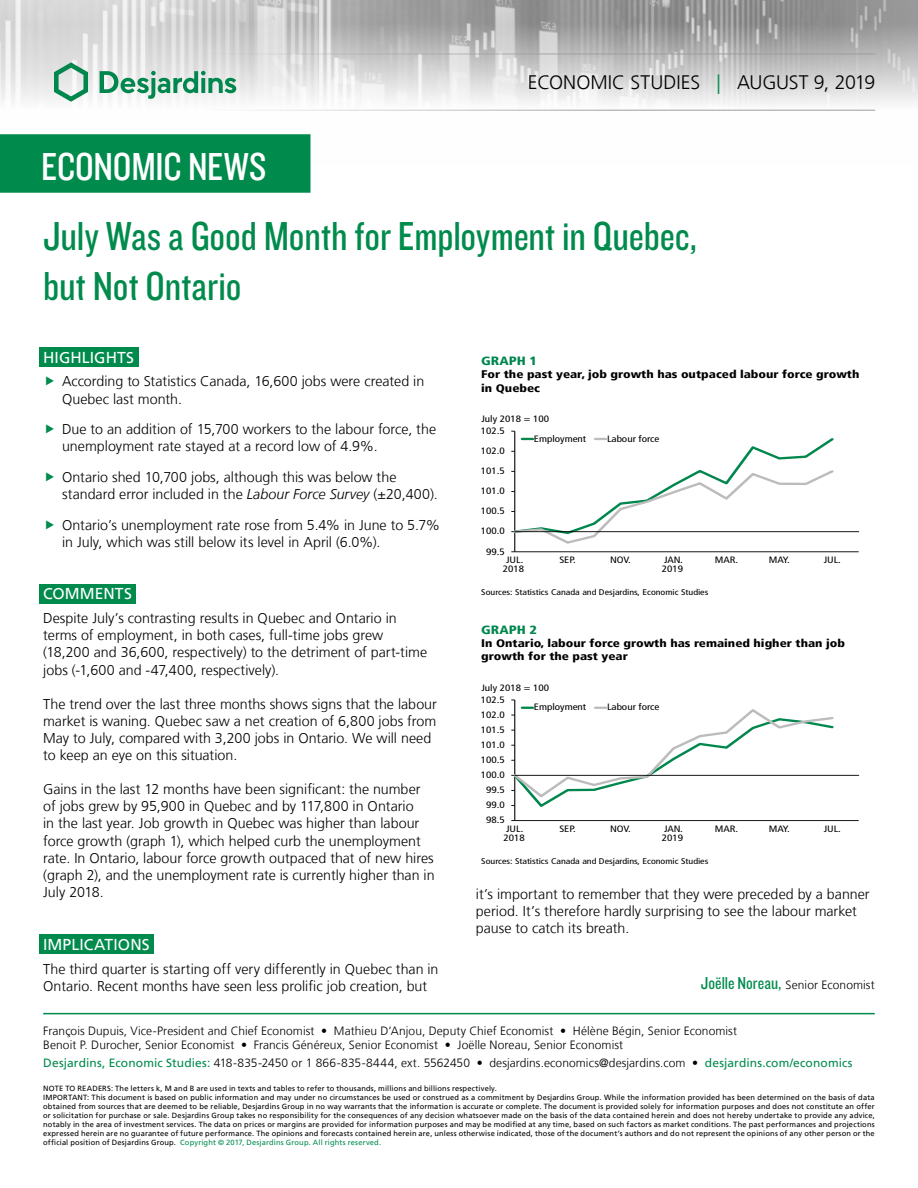
<style>
.page{position:relative;width:918px;height:1188px;background:#fff}
.page>*{position:absolute;margin:0;border:0;box-sizing:border-box;transform-origin:0 0}
.t1{font:42px/50.4px "Knockout 29 Junior Ltweight";letter-spacing:-.005em;color:#008b4d}
.t2{font:40.5px "Knockout 29 Junior Ltweight";letter-spacing:-.005em;color:#fff}
.t3{font:300 19.5px "Frutiger LT";color:#000}
.t4{font:15.75px "Frutiger LT";letter-spacing:.005em;color:#fff}
.t5{font:300 14.25px/17.1px "Frutiger LT";color:#000}
.t6{font:300 12px/14.4px "Frutiger LT";letter-spacing:.01em;color:#000}
.t7{font:900 condensed 12px "Frutiger LT";color:#00874e;scale:1.2 1}
.t8{font:900 condensed 11.1px/13.2px "Frutiger LT";color:#000;scale:1.2 1}
.t9{font:condensed 9.3px "Frutiger LT";color:#000;scale:1.2 1}
.t10{font:condensed 9.15px "Frutiger LT";color:#000;scale:1.2 1}
.t11{font:condensed 8.25px "Frutiger LT";color:#000;scale:1.2 1}
.t12{font:7.5px/9px "Frutiger LT";letter-spacing:.02em;color:#000}
.s1{color:#008b4d}
.s2{font-style:italic}
.s3{font-family:"Knockout 29 Junior Ltweight";font-weight:400;font-size:18px;color:#008b4d}
.s4{font-weight:400;color:#008b4d}
</style>
<div class="page">
<img style="left:0;top:0;width:918px;height:164px">
<hr style="left:43px;top:54px;width:832px;height:1px;background:#9d9d9c">
<hr style="left:43px;top:110px;width:832px;height:1px;background:#9d9d9c">
<svg style="left:54px;top:62px;width:34px;height:40px"></svg>
<svg style="left:100px;top:71px;width:136px;height:28px"></svg>
<div style="left:0;top:135px;width:310px;height:57px;background:#008b4d"></div>
<div style="left:0;top:134px;width:310px;height:59px;border:2px solid #008b4d"></div>
<hr style="left:43px;top:1013px;width:832px;height:1px;background:#008b4d">
<div style="left:39px;top:347px;width:99px;height:20px;background:#008b4d"></div>
<div style="left:39px;top:584px;width:97px;height:19px;background:#008b4d"></div>
<div style="left:39px;top:934px;width:115px;height:20px;background:#008b4d"></div>
<hr style="left:514px;top:431px;width:1px;height:121px;background:#000">
<hr style="left:515px;top:551px;width:344px;height:1px;background:#000">
<hr style="left:515px;top:531px;width:344px;height:1px;background:#000">
<svg style="left:511px;top:431px;width:325px;height:114px"></svg>
<hr style="left:514px;top:700px;width:1px;height:121px;background:#000">
<hr style="left:515px;top:820px;width:344px;height:1px;background:#000">
<hr style="left:515px;top:775px;width:344px;height:1px;background:#000">
<svg style="left:511px;top:700px;width:325px;height:109px"></svg>
<h2 class="t2" style="left:41px;top:140px;width:227px">ECONOMIC NEWS</h2>
<h3 class="t3" style="left:528px;top:72px;width:349px">ECONOMIC STUDIES <span class="s1">|</span> AUGUST 9, 2019</h3>
<h1 class="t1" style="left:43px;top:209px;width:656px">July Was a Good Month for Employment in Quebec, but Not Ontario</h1>
<p class="t4" style="left:43px;top:348px;width:92px">HIGHLIGHTS</p>
<p class="t5" style="left:62px;top:373px;width:364px">According to Statistics Canada, 16,600 jobs were created in<br>Quebec last month.</p>
<p class="t5" style="left:62px;top:421px;width:376px">Due to an addition of 15,700 workers to the labour force, the unemployment rate stayed at a record low of 4.9%.</p>
<p class="t5" style="left:62px;top:469px;width:377px">Ontario shed 10,700 jobs, although this was below the standard error included in the <span class="s2">Labour Force Survey</span> (±20,400).</p>
<p class="t5" style="left:62px;top:516px;width:380px">Ontario’s unemployment rate rose from 5.4% in June to 5.7% in July, which was still below its level in April (6.0%).</p>
<p class="t4" style="left:43px;top:585px;width:90px">COMMENTS</p>
<p class="t5" style="left:43px;top:610px;width:386px">Despite July’s contrasting results in Quebec and Ontario in terms of employment, in both cases, full-time jobs grew (18,200 and 36,600, respectively) to the detriment of part-time jobs (-1,600 and -47,400, respectively).</p>
<p class="t5" style="left:43px;top:696px;width:395px">The trend over the last three months shows signs that the labour market is waning. Quebec saw a net creation of 6,800 jobs from May to July, compared with 3,200 jobs in Ontario. We will need to keep an eye on this situation.</p>
<p class="t5" style="left:43px;top:781px;width:393px">Gains in the last 12 months have been significant: the number of jobs grew by 95,900 in Quebec and by 117,800 in Ontario<br>in the last year. Job growth in Quebec was higher than labour force growth (graph 1), which helped curb the unemployment rate. In Ontario, labour force growth outpaced that of new hires (graph 2), and the unemployment rate is currently higher than in July 2018.</p>
<p class="t4" style="left:43px;top:935px;width:108px">IMPLICATIONS</p>
<p class="t5" style="left:43px;top:961px;width:397px">The third quarter is starting off very differently in Quebec than in<br>Ontario. Recent months have seen less prolific job creation, but</p>
<p class="t7" style="left:481px;top:353px;width:48px">GRAPH 1</p>
<p class="t8" style="left:481px;top:368px;width:317px">For the past year, job growth has outpaced labour force growth in Quebec</p>
<p class="t10" style="left:481px;top:413px;width:58px">July 2018 = 100</p>
<p class="t9" style="left:481px;top:425px;width:21px">102.5</p>
<p class="t9" style="left:481px;top:445px;width:21px">102.0</p>
<p class="t9" style="left:481px;top:465px;width:21px">101.5</p>
<p class="t10" style="left:481px;top:486px;width:21px">101.0</p>
<p class="t10" style="left:481px;top:506px;width:21px">100.5</p>
<p class="t10" style="left:481px;top:526px;width:21px">100.0</p>
<p class="t10" style="left:486px;top:546px;width:17px">99.5</p>
<p class="t10" style="left:534px;top:433px;width:45px">Employment</p>
<p class="t10" style="left:607px;top:433px;width:45px">Labour force</p>
<p class="t9" style="left:506px;top:555px;width:16px">JUL.</p>
<p class="t9" style="left:559px;top:555px;width:15px">SEP.</p>
<p class="t9" style="left:610px;top:555px;width:19px">NOV.</p>
<p class="t9" style="left:664px;top:555px;width:17px">JAN.</p>
<p class="t9" style="left:715px;top:555px;width:21px">MAR.</p>
<p class="t9" style="left:769px;top:555px;width:19px">MAY.</p>
<p class="t9" style="left:824px;top:555px;width:16px">JUL.</p>
<p class="t10" style="left:503px;top:563px;width:19px">2018</p>
<p class="t9" style="left:662px;top:563px;width:19px">2019</p>
<p class="t11" style="left:481px;top:588px;width:191px">Sources: Statistics Canada and Desjardins, Economic Studies</p>
<p class="t7" style="left:481px;top:622px;width:48px">GRAPH 2</p>
<p class="t8" style="left:481px;top:637px;width:305px">In Ontario, labour force growth has remained higher than job growth for the past year</p>
<p class="t10" style="left:481px;top:682px;width:58px">July 2018 = 100</p>
<p class="t9" style="left:481px;top:694px;width:21px">102.5</p>
<p class="t10" style="left:481px;top:709px;width:21px">102.0</p>
<p class="t10" style="left:481px;top:724px;width:21px">101.5</p>
<p class="t10" style="left:481px;top:739px;width:21px">101.0</p>
<p class="t10" style="left:481px;top:755px;width:21px">100.5</p>
<p class="t10" style="left:481px;top:770px;width:21px">100.0</p>
<p class="t10" style="left:486px;top:785px;width:17px">99.5</p>
<p class="t9" style="left:486px;top:800px;width:17px">99.0</p>
<p class="t10" style="left:486px;top:815px;width:17px">98.5</p>
<p class="t10" style="left:534px;top:702px;width:45px">Employment</p>
<p class="t10" style="left:607px;top:702px;width:45px">Labour force</p>
<p class="t9" style="left:506px;top:824px;width:16px">JUL.</p>
<p class="t9" style="left:559px;top:824px;width:15px">SEP.</p>
<p class="t9" style="left:610px;top:824px;width:19px">NOV.</p>
<p class="t9" style="left:664px;top:824px;width:17px">JAN.</p>
<p class="t9" style="left:715px;top:824px;width:21px">MAR.</p>
<p class="t9" style="left:769px;top:824px;width:19px">MAY.</p>
<p class="t9" style="left:824px;top:824px;width:16px">JUL.</p>
<p class="t9" style="left:503px;top:832px;width:19px">2018</p>
<p class="t9" style="left:662px;top:832px;width:19px">2019</p>
<p class="t11" style="left:481px;top:856px;width:191px">Sources: Statistics Canada and Desjardins, Economic Studies</p>
<p class="t5" style="left:476px;top:886px;width:395px">it’s important to remember that they were preceded by a banner period. It’s therefore hardly surprising to see the labour market pause to catch its breath.</p>
<p class="t6" style="left:701px;top:978px;width:175px"><span class="s3">Joëlle Noreau,</span> Senior Economist</p>
<p class="t6" style="left:43px;top:1023px;width:695px">François Dupuis, Vice-President and Chief Economist • Mathieu D’Anjou, Deputy Chief Economist • Hélène Bégin, Senior Economist<br>Benoit P. Durocher, Senior Economist • Francis Généreux, Senior Economist • Joëlle Noreau, Senior Economist</p>
<p class="t6" style="left:43px;top:1056px;width:811px"><span class="s4">Desjardins, Economic Studies:</span> 418-835-2450 or 1 866-835-8444, ext. 5562450 • desjardins.economics@desjardins.com • <span class="s4">desjardins.com/economics</span></p>
<p class="t12" style="left:43px;top:1084px;width:833px">NOTE TO READERS: The letters k, M and B are used in texts and tables to refer to thousands, millions and billions respectively.<br>IMPORTANT: This document is based on public information and may under no circumstances be used or construed as a commitment by Desjardins Group. While the information provided has been determined on the basis of data obtained from sources that are deemed to be reliable, Desjardins Group in no way warrants that the information is accurate or complete. The document is provided solely for information purposes and does not constitute an offer or solicitation for purchase or sale. Desjardins Group takes no responsibility for the consequences of any decision whatsoever made on the basis of the data contained herein and does not hereby undertake to provide any advice, notably in the area of investment services. The data on prices or margins are provided for information purposes and may be modified at any time, based on such factors as market conditions. The past performances and projections expressed herein are no guarantee of future performance. The opinions and forecasts contained herein are, unless otherwise indicated, those of the document’s authors and do not represent the opinions of any other person or the official position of Desjardins Group. <span class="s1">Copyright © 2017, Desjardins Group. All rights reserved.</span></p>
</div>
